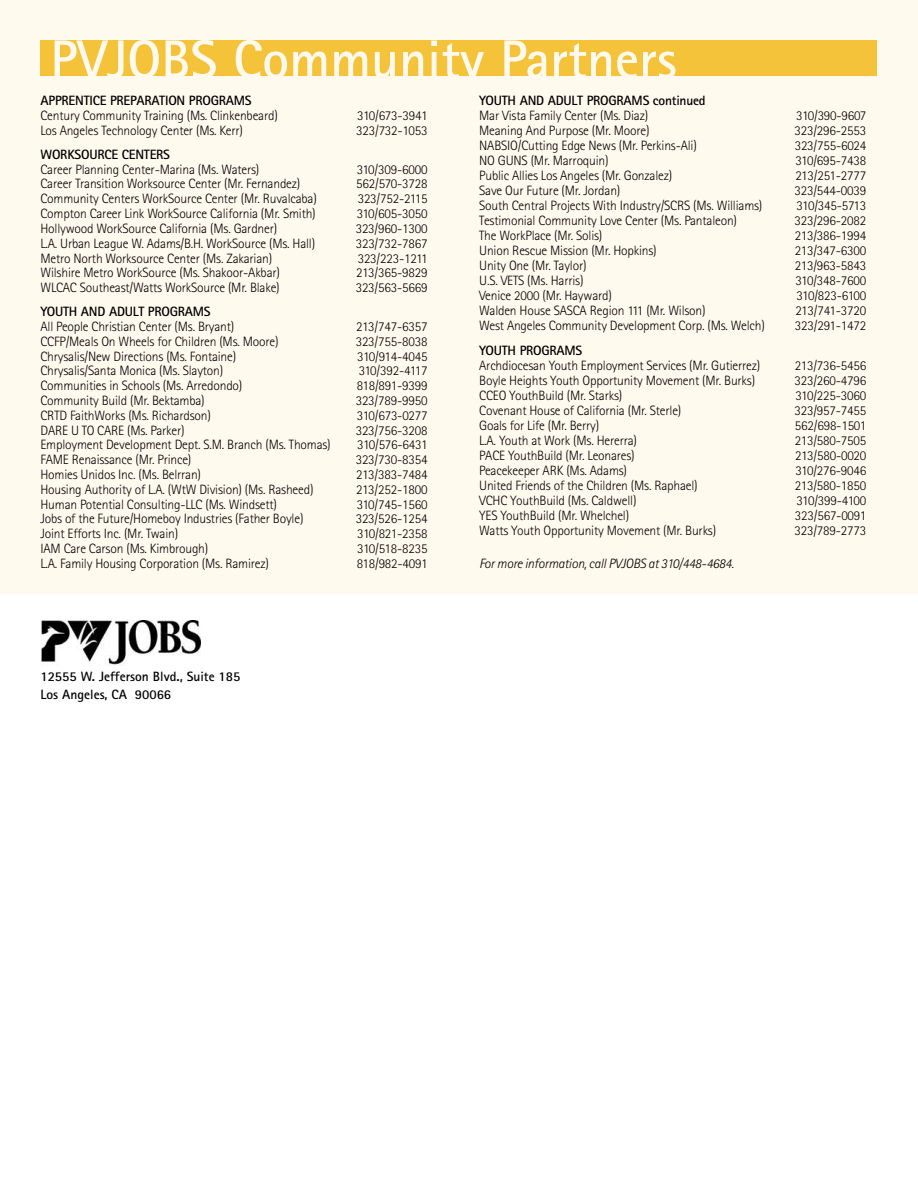
<style>
.page{position:relative;width:918px;height:1188px;background:#fff}
.page>*{position:absolute;margin:0;border:0;box-sizing:border-box;transform-origin:0 0}
.t1{font:700 54px "Rotis Sans Serif";color:#fff9ee}
.t2{font:300 13.5px "Rotis Sans Serif";letter-spacing:-.015em;color:#000}
.t3{font:700 13.5px/18px "Rotis Sans Serif";letter-spacing:-.015em;color:#000}
.t4{font:italic 300 13.5px "Rotis Sans Serif";letter-spacing:-.015em;color:#000}
.t5{font:300 13.5px "Rotis Sans Serif";letter-spacing:-.05em;color:#000}
</style>
<div class="page">
<img style="left:41px;top:621px;width:159px;height:44px">
<div style="left:0;top:0;width:918px;height:594px;background:#fff9ee"></div>
<div style="left:40px;top:40px;width:838px;height:36px;background:#f5c339"></div>
<h1 class="t1" style="left:50px;top:40px;width:628px">PVJOBS Community Partners</h1>
<p class="t3" style="left:40px;top:93px;width:213px">APPRENTICE PREPARATION PROGRAMS</p>
<p class="t2" style="left:40px;top:111px;width:239px">Century Community Training (Ms. Clinkenbeard)</p>
<p class="t2" style="left:357px;top:111px;width:72px">310/673-3941</p>
<p class="t2" style="left:40px;top:126px;width:204px">Los Angeles Technology Center (Ms. Kerr)</p>
<p class="t2" style="left:356px;top:126px;width:73px">323/732-1053</p>
<p class="t3" style="left:40px;top:147px;width:131px">WORKSOURCE CENTERS</p>
<p class="t2" style="left:40px;top:164px;width:220px">Career Planning Center-Marina (Ms. Waters)</p>
<p class="t2" style="left:357px;top:164px;width:72px">310/309-6000</p>
<p class="t2" style="left:40px;top:179px;width:261px">Career Transition Worksource Center (Mr. Fernandez)</p>
<p class="t2" style="left:356px;top:179px;width:73px">562/570-3728</p>
<p class="t2" style="left:40px;top:194px;width:278px">Community Centers WorkSource Center (Mr. Ruvalcaba)</p>
<p class="t2" style="left:358px;top:194px;width:71px">323/752-2115</p>
<p class="t2" style="left:40px;top:209px;width:277px">Compton Career Link WorkSource California (Mr. Smith)</p>
<p class="t2" style="left:357px;top:209px;width:72px">310/605-3050</p>
<p class="t2" style="left:40px;top:224px;width:238px">Hollywood WorkSource California (Ms. Gardner)</p>
<p class="t2" style="left:356px;top:224px;width:73px">323/960-1300</p>
<p class="t2" style="left:40px;top:238px;width:276px">L.A. Urban League W. Adams/B.H. WorkSource (Ms. Hall)</p>
<p class="t2" style="left:356px;top:238px;width:73px">323/732-7867</p>
<p class="t2" style="left:40px;top:253px;width:233px">Metro North Worksource Center (Ms. Zakarian)</p>
<p class="t2" style="left:358px;top:253px;width:71px">323/223-1211</p>
<p class="t2" style="left:40px;top:268px;width:241px">Wilshire Metro WorkSource (Ms. Shakoor-Akbar)</p>
<p class="t2" style="left:356px;top:268px;width:73px">213/365-9829</p>
<p class="t2" style="left:40px;top:283px;width:241px">WLCAC Southeast/Watts WorkSource (Mr. Blake)</p>
<p class="t2" style="left:356px;top:283px;width:73px">323/563-5669</p>
<p class="t3" style="left:40px;top:304px;width:172px">YOUTH AND ADULT PROGRAMS</p>
<p class="t2" style="left:40px;top:322px;width:195px">All People Christian Center (Ms. Bryant)</p>
<p class="t2" style="left:356px;top:322px;width:73px">213/747-6357</p>
<p class="t2" style="left:40px;top:336px;width:240px">CCFP/Meals On Wheels for Children (Ms. Moore)</p>
<p class="t2" style="left:356px;top:336px;width:73px">323/755-8038</p>
<p class="t2" style="left:40px;top:351px;width:197px">Chrysalis/New Directions (Ms. Fontaine)</p>
<p class="t2" style="left:357px;top:351px;width:72px">310/914-4045</p>
<p class="t2" style="left:40px;top:366px;width:184px">Chrysalis/Santa Monica (Ms. Slayton)</p>
<p class="t5" style="left:359px;top:366px;width:70px">310/392-4117</p>
<p class="t2" style="left:40px;top:381px;width:203px">Communities in Schools (Ms. Arredondo)</p>
<p class="t2" style="left:357px;top:381px;width:72px">818/891-9399</p>
<p class="t2" style="left:40px;top:396px;width:166px">Community Build (Mr. Bektamba)</p>
<p class="t2" style="left:356px;top:396px;width:73px">323/789-9950</p>
<p class="t2" style="left:40px;top:410px;width:172px">CRTD FaithWorks (Ms. Richardson)</p>
<p class="t2" style="left:357px;top:410px;width:72px">310/673-0277</p>
<p class="t2" style="left:40px;top:425px;width:146px">DARE U TO CARE (Ms. Parker)</p>
<p class="t2" style="left:356px;top:425px;width:73px">323/756-3208</p>
<p class="t2" style="left:40px;top:440px;width:292px">Employment Development Dept. S.M. Branch (Ms. Thomas)</p>
<p class="t2" style="left:357px;top:440px;width:72px">310/576-6431</p>
<p class="t2" style="left:40px;top:455px;width:152px">FAME Renaissance (Mr. Prince)</p>
<p class="t2" style="left:356px;top:455px;width:73px">323/730-8354</p>
<p class="t2" style="left:40px;top:470px;width:162px">Homies Unidos Inc. (Ms. Belrran)</p>
<p class="t2" style="left:356px;top:470px;width:73px">213/383-7484</p>
<p class="t2" style="left:40px;top:484px;width:275px">Housing Authority of L.A. (WtW Division) (Ms. Rasheed)</p>
<p class="t2" style="left:356px;top:484px;width:73px">213/252-1800</p>
<p class="t2" style="left:40px;top:499px;width:238px">Human Potential Consulting-LLC (Ms. Windsett)</p>
<p class="t2" style="left:357px;top:499px;width:72px">310/745-1560</p>
<p class="t2" style="left:40px;top:514px;width:265px">Jobs of the Future/Homeboy Industries (Father Boyle)</p>
<p class="t2" style="left:356px;top:514px;width:73px">323/526-1254</p>
<p class="t2" style="left:40px;top:529px;width:139px">Joint Efforts Inc. (Mr. Twain)</p>
<p class="t2" style="left:357px;top:529px;width:72px">310/821-2358</p>
<p class="t2" style="left:40px;top:544px;width:169px">IAM Care Carson (Ms. Kimbrough)</p>
<p class="t2" style="left:357px;top:544px;width:72px">310/518-8235</p>
<p class="t2" style="left:40px;top:559px;width:230px">L.A. Family Housing Corporation (Ms. Ramirez)</p>
<p class="t2" style="left:357px;top:559px;width:72px">818/982-4091</p>
<p class="t3" style="left:40px;top:669px;width:201px">12555 W. Jefferson Blvd., Suite 185<br>Los Angeles, CA 90066</p>
<p class="t3" style="left:479px;top:93px;width:228px">YOUTH AND ADULT PROGRAMS continued</p>
<p class="t2" style="left:479px;top:111px;width:171px">Mar Vista Family Center (Ms. Diaz)</p>
<p class="t2" style="left:796px;top:111px;width:72px">310/390-9607</p>
<p class="t2" style="left:479px;top:126px;width:172px">Meaning And Purpose (Mr. Moore)</p>
<p class="t2" style="left:794px;top:126px;width:73px">323/296-2553</p>
<p class="t2" style="left:479px;top:141px;width:219px">NABSIO/Cutting Edge News (Mr. Perkins-Ali)</p>
<p class="t2" style="left:795px;top:141px;width:73px">323/755-6024</p>
<p class="t2" style="left:479px;top:156px;width:131px">NO GUNS (Mr. Marroquin)</p>
<p class="t2" style="left:795px;top:156px;width:72px">310/695-7438</p>
<p class="t2" style="left:479px;top:171px;width:195px">Public Allies Los Angeles (Mr. Gonzalez)</p>
<p class="t2" style="left:795px;top:171px;width:72px">213/251-2777</p>
<p class="t2" style="left:479px;top:186px;width:143px">Save Our Future (Mr. Jordan)</p>
<p class="t2" style="left:794px;top:186px;width:73px">323/544-0039</p>
<p class="t2" style="left:479px;top:201px;width:285px">South Central Projects With Industry/SCRS (Ms. Williams)</p>
<p class="t2" style="left:796px;top:201px;width:71px">310/345-5713</p>
<p class="t2" style="left:479px;top:216px;width:259px">Testimonial Community Love Center (Ms. Pantaleon)</p>
<p class="t2" style="left:794px;top:216px;width:73px">323/296-2082</p>
<p class="t2" style="left:479px;top:231px;width:125px">The WorkPlace (Mr. Solis)</p>
<p class="t2" style="left:795px;top:231px;width:73px">213/386-1994</p>
<p class="t2" style="left:479px;top:246px;width:179px">Union Rescue Mission (Mr. Hopkins)</p>
<p class="t2" style="left:795px;top:246px;width:73px">213/347-6300</p>
<p class="t2" style="left:479px;top:261px;width:109px">Unity One (Mr. Taylor)</p>
<p class="t2" style="left:795px;top:261px;width:73px">213/963-5843</p>
<p class="t2" style="left:479px;top:276px;width:106px">U.S. VETS (Ms. Harris)</p>
<p class="t2" style="left:795px;top:276px;width:72px">310/348-7600</p>
<p class="t2" style="left:479px;top:291px;width:134px">Venice 2000 (Mr. Hayward)</p>
<p class="t5" style="left:796px;top:291px;width:71px">310/823-6100</p>
<p class="t2" style="left:479px;top:306px;width:228px">Walden House SASCA Region 111 (Mr. Wilson)</p>
<p class="t2" style="left:795px;top:306px;width:72px">213/741-3720</p>
<p class="t2" style="left:479px;top:321px;width:287px">West Angeles Community Development Corp. (Ms. Welch)</p>
<p class="t2" style="left:795px;top:321px;width:73px">323/291-1472</p>
<p class="t3" style="left:479px;top:342px;width:105px">YOUTH PROGRAMS</p>
<p class="t2" style="left:479px;top:360px;width:283px">Archdiocesan Youth Employment Services (Mr. Gutierrez)</p>
<p class="t2" style="left:795px;top:360px;width:73px">213/736-5456</p>
<p class="t2" style="left:479px;top:375px;width:277px">Boyle Heights Youth Opportunity Movement (Mr. Burks)</p>
<p class="t2" style="left:794px;top:375px;width:73px">323/260-4796</p>
<p class="t2" style="left:479px;top:391px;width:145px">CCEO YouthBuild (Mr. Starks)</p>
<p class="t2" style="left:795px;top:391px;width:72px">310/225-3060</p>
<p class="t2" style="left:479px;top:406px;width:204px">Covenant House of California (Mr. Sterle)</p>
<p class="t2" style="left:794px;top:406px;width:73px">323/957-7455</p>
<p class="t2" style="left:479px;top:421px;width:122px">Goals for Life (Mr. Berry)</p>
<p class="t2" style="left:795px;top:421px;width:73px">562/698-1501</p>
<p class="t2" style="left:479px;top:436px;width:159px">L.A. Youth at Work (Ms. Hererra)</p>
<p class="t2" style="left:795px;top:436px;width:73px">213/580-7505</p>
<p class="t2" style="left:479px;top:451px;width:157px">PACE YouthBuild (Mr. Leonares)</p>
<p class="t2" style="left:795px;top:451px;width:73px">213/580-0020</p>
<p class="t2" style="left:479px;top:466px;width:149px">Peacekeeper ARK (Ms. Adams)</p>
<p class="t2" style="left:795px;top:466px;width:72px">310/276-9046</p>
<p class="t2" style="left:479px;top:481px;width:220px">United Friends of the Children (Ms. Raphael)</p>
<p class="t2" style="left:795px;top:481px;width:73px">213/580-1850</p>
<p class="t2" style="left:479px;top:496px;width:159px">VCHC YouthBuild (Ms. Caldwell)</p>
<p class="t5" style="left:796px;top:496px;width:71px">310/399-4100</p>
<p class="t2" style="left:479px;top:511px;width:151px">YES YouthBuild (Mr. Whelchel)</p>
<p class="t2" style="left:795px;top:511px;width:73px">323/567-0091</p>
<p class="t2" style="left:479px;top:526px;width:239px">Watts Youth Opportunity Movement (Mr. Burks)</p>
<p class="t2" style="left:794px;top:526px;width:73px">323/789-2773</p>
<p class="t4" style="left:479px;top:559px;width:256px">For more information, call PVJOBS at 310/448-4684.</p>
</div>
